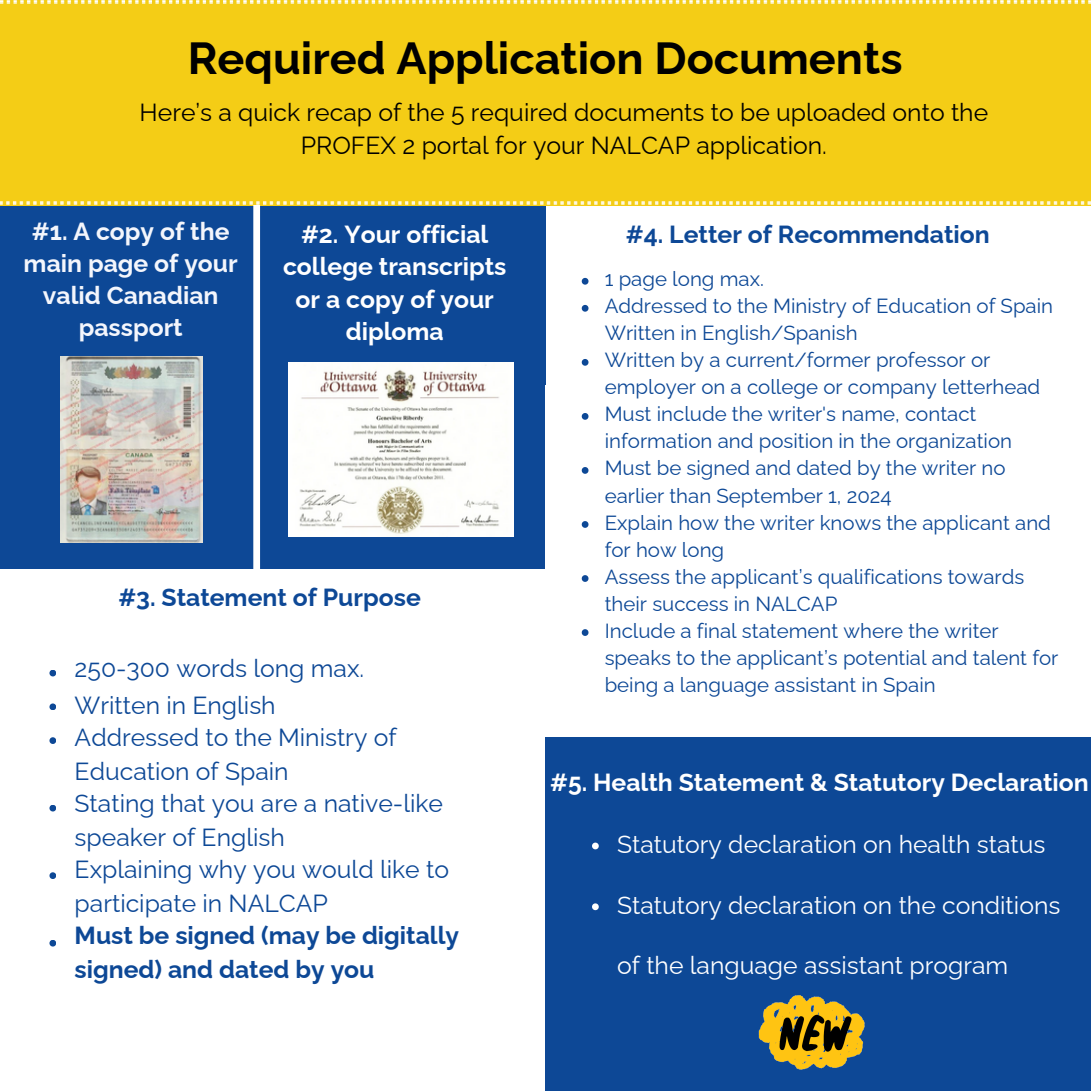
<style>
.page{position:relative;width:1091px;height:1091px;background:#fff}
.page>*{position:absolute;margin:0;border:0;box-sizing:border-box;transform-origin:0 0}
.t1{font:700 45px "Raleway";color:#000}
.t2{font:24.75px/33.1px "Raleway";color:#0d4896}
.t3{font:24.75px "Raleway";color:#fff}
.t4{font:24.75px/31.9px "Raleway";color:#000;text-align:center}
.t5{font:700 24.75px/31.9px "Raleway";color:#fff;text-align:center}
.t6{font:700 24.75px/31.9px "Raleway";color:#f4f6fc;text-align:center}
.t7{font:700 24.75px "Raleway";color:#0d4896}
.t8{font:20.47px/27px "Raleway";color:#0d4896}
.s1{font-weight:700}
</style>
<div class="page">
<div style="left:0;top:205px;width:545px;height:363px;background:#0d4896"></div>
<div style="left:545px;top:568px;width:545px;height:522px;background:#0d4896"></div>
<div style="left:0;top:0;width:1090px;height:205px;background:#f4cd16"></div>
<svg style="left:49px;top:670px;width:7px;height:6px"></svg>
<svg style="left:49px;top:703px;width:7px;height:7px"></svg>
<svg style="left:49px;top:737px;width:7px;height:6px"></svg>
<svg style="left:49px;top:805px;width:7px;height:6px"></svg>
<svg style="left:49px;top:872px;width:7px;height:6px"></svg>
<svg style="left:49px;top:940px;width:7px;height:6px"></svg>
<img style="left:0;top:0;width:1090px;height:3px">
<img style="left:0;top:201px;width:1090px;height:4px">
<div style="left:545px;top:385px;width:545px;height:352px;background:#fff"></div>
<img style="left:758px;top:995px;width:106px;height:74px">
<svg style="left:581px;top:278px;width:7px;height:6px"></svg>
<svg style="left:581px;top:305px;width:7px;height:6px"></svg>
<svg style="left:581px;top:359px;width:7px;height:6px"></svg>
<svg style="left:581px;top:413px;width:7px;height:6px"></svg>
<svg style="left:581px;top:467px;width:7px;height:6px"></svg>
<svg style="left:581px;top:521px;width:7px;height:6px"></svg>
<svg style="left:581px;top:575px;width:7px;height:6px"></svg>
<svg style="left:581px;top:629px;width:7px;height:6px"></svg>
<svg style="left:592px;top:842px;width:6px;height:7px"></svg>
<svg style="left:592px;top:903px;width:6px;height:6px"></svg>
<img style="left:60px;top:356px;width:142px;height:186px">
<img style="left:288px;top:363px;width:225px;height:173px">
<div style="left:253px;top:205px;width:7px;height:388px;background:#fff"></div>
<p class="t1" style="left:188px;top:32px;width:716px">Required Application Documents</p>
<p class="t4" style="left:139px;top:97px;width:849px">Here’s a quick recap of the 5 required documents to be uploaded onto the<br>PROFEX 2 portal for your NALCAP application.</p>
<p class="t6" style="left:24px;top:215px;width:216px">#1. A copy of the main page of your valid Canadian passport</p>
<h2 class="t5" style="left:301px;top:218px;width:189px">#2. Your official</h2>
<h2 class="t7" style="left:625px;top:219px;width:365px">#4. Letter of Recommendation</h2>
<h2 class="t5" style="left:283px;top:250px;width:225px">college transcripts or a copy of your diploma</h2>
<p class="t8" style="left:604px;top:265px;width:161px">1 page long max.</p>
<p class="t8" style="left:604px;top:292px;width:450px">Addressed to the Ministry of Education of Spain<br>Written in English/Spanish</p>
<h2 class="t8" style="left:604px;top:346px;width:437px">Written by a current/former professor or employer on a college or company letterhead</h2>
<h3 class="t8" style="left:604px;top:400px;width:409px">Must include the writer's name, contact information and position in the organization</h3>
<h2 class="t8" style="left:604px;top:454px;width:402px">Must be signed and dated by the writer no earlier than September 1, 2024</h2>
<p class="t8" style="left:604px;top:508px;width:447px">Explain how the writer knows the applicant and for how long</p>
<p class="t8" style="left:604px;top:562px;width:421px">Assess the applicant’s qualifications towards their success in NALCAP</p>
<p class="t8" style="left:604px;top:616px;width:455px">Include a final statement where the writer speaks to the applicant’s potential and talent for being a language assistant in Spain</p>
<h1 class="t7" style="left:118px;top:583px;width:304px">#3. Statement of Purpose</h1>
<h3 class="t2" style="left:75px;top:649px;width:291px;line-height:37.1px">250-300 words long max.<br>Written in English</h3>
<h3 class="t2" style="left:75px;top:721px;width:386px">Addressed to the Ministry of<br>Education of Spain<br>Stating that you are a native-like speaker of English<br>Explaining why you would like to participate in NALCAP<br><span class="s1">Must be signed (may be digitally signed) and dated by you</span></h3>
<p class="t5" style="left:550px;top:766px;width:540px">#5. Health Statement &amp; Statutory Declaration</p>
<p class="t3" style="left:617px;top:829px;width:429px">Statutory declaration on health status</p>
<p class="t3" style="left:617px;top:890px;width:444px">Statutory declaration on the conditions</p>
<p class="t3" style="left:617px;top:950px;width:392px">of the language assistant program</p>
</div>
